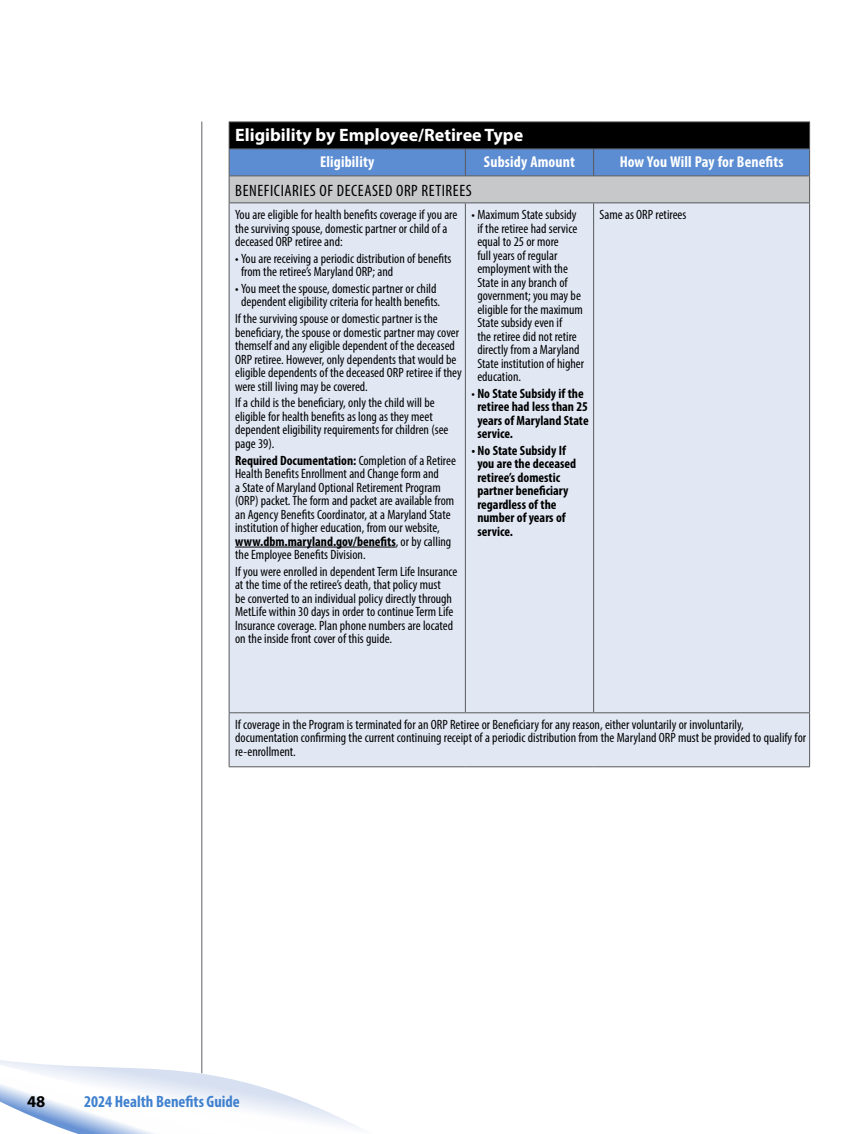
<style>
.page{position:relative;width:864px;height:1134px;background:#fff}
.page>*{position:absolute;margin:0;border:0;box-sizing:border-box;transform-origin:0 0}
.Table_Head__Black{font:700 18px "Myriad Pro";color:#fff}
.Tabletext_Dividers{font:condensed 16.5px "Myriad Pro";letter-spacing:.035em;color:#000}
.t1{font:700 condensed 16.5px "Myriad Pro";color:#4081cf}
.t2{font:700 16.5px "Myriad Pro";color:#000}
.Table_Column_Heads{font:700 condensed 15.75px "Myriad Pro";letter-spacing:.01em;color:#fff}
.Table_Text{font:condensed 13.5px/13.5px "Myriad Pro";color:#000}
.TableBullet_L1{font:condensed 13.5px/13.5px "Myriad Pro";color:#000}
.TableBullet_L1-2{font:700 condensed 13.5px/13.5px "Myriad Pro";color:#000}
.s1{font-weight:700}
.s2{font-weight:400}
</style>
<div class="page">
<svg style="left:0;top:1023px;width:361px;height:111px"></svg>
<hr style="left:201px;top:122px;width:1px;height:951px;background:#939598">
<div style="left:230px;top:203px;width:579px;height:563px;background:#e1e8f4"></div>
<svg style="left:229px;top:122px;width:581px;height:80px;background:#607087"></svg>
<hr style="left:229px;top:202px;width:236px;height:1px;background:#58595b">
<hr style="left:229px;top:203px;width:1px;height:509px;background:#58595b">
<hr style="left:465px;top:202px;width:129px;height:1px;background:#58595b">
<hr style="left:465px;top:203px;width:1px;height:509px;background:#58595b">
<hr style="left:594px;top:202px;width:216px;height:1px;background:#58595b">
<hr style="left:593px;top:203px;width:1px;height:509px;background:#58595b">
<hr style="left:809px;top:203px;width:1px;height:509px;background:#58595b">
<hr style="left:229px;top:712px;width:236px;height:1px;background:#58595b">
<hr style="left:229px;top:713px;width:1px;height:53px;background:#58595b">
<hr style="left:465px;top:712px;width:129px;height:1px;background:#58595b">
<hr style="left:594px;top:712px;width:216px;height:1px;background:#58595b">
<hr style="left:809px;top:713px;width:1px;height:53px;background:#58595b">
<hr style="left:229px;top:766px;width:236px;height:1px;background:#58595b">
<hr style="left:465px;top:766px;width:129px;height:1px;background:#58595b">
<hr style="left:594px;top:766px;width:216px;height:1px;background:#58595b">
<hr style="left:235px;top:547px;width:161px;height:1px;background:#000">
<p class="Table_Head__Black" style="left:235px;top:123px;width:290px">Eligibility by Employee/Retiree Type</p>
<p class="Table_Column_Heads" style="left:320px;top:152px;width:56px">Eligibility</p>
<p class="Table_Column_Heads" style="left:484px;top:152px;width:93px">Subsidy Amount</p>
<p class="Table_Column_Heads" style="left:620px;top:152px;width:165px">How You Will Pay for Benefits</p>
<p class="Tabletext_Dividers" style="left:235px;top:180px;width:238px">BENEFICIARIES OF DECEASED ORP RETIREES</p>
<p class="Table_Text" style="left:235px;top:208px;width:224px">You are eligible for health benefits coverage if you are the surviving spouse, domestic partner or child of a deceased ORP retiree and:</p>
<p class="TableBullet_L1" style="left:241px;top:251px;width:212px;text-indent:-6px">• You are receiving a periodic distribution of benefits from the retiree’s Maryland ORP; and</p>
<p class="TableBullet_L1" style="left:235px;top:282px;width:207px;text-align:center">• You meet the spouse, domestic partner or child dependent eligibility criteria for health benefits.</p>
<p class="Table_Text" style="left:235px;top:312px;width:228px">If the surviving spouse or domestic partner is the beneficiary, the spouse or domestic partner may cover themself and any eligible dependent of the deceased ORP retiree. However, only dependents that would be eligible dependents of the deceased ORP retiree if they were still living may be covered.</p>
<p class="Table_Text" style="left:235px;top:396px;width:215px">If a child is the beneficiary, only the child will be eligible for health benefits as long as they meet dependent eligibility requirements for children (see page 39).</p>
<p class="Table_Text" style="left:235px;top:453px;width:222px"><span class="s1">Required Documentation:</span> Completion of a Retiree Health Benefits Enrollment and Change form and<br>a State of Maryland Optional Retirement Program (ORP) packet. The form and packet are available from an Agency Benefits Coordinator, at a Maryland State institution of higher education, from our website, <span class="s1">www.dbm.maryland.gov/benefits</span>, or by calling the Employee Benefits Division.</p>
<p class="Table_Text" style="left:235px;top:565px;width:224px">If you were enrolled in dependent Term Life Insurance at the time of the retiree’s death, that policy must<br>be converted to an individual policy directly through MetLife within 30 days in order to continue Term Life Insurance coverage. Plan phone numbers are located on the inside front cover of this guide.</p>
<p class="TableBullet_L1" style="left:477px;top:208px;width:108px;text-indent:-6px">• Maximum State subsidy if the retiree had service equal to 25 or more<br>full years of regular employment with the<br>State in any branch of government; you may be eligible for the maximum<br>State subsidy even if<br>the retiree did not retire directly from a Maryland<br>State institution of higher education.</p>
<p class="TableBullet_L1-2" style="left:477px;top:386px;width:113px;text-indent:-6px"><span class="s2">•</span> No State Subsidy if the retiree had less than 25 years of Maryland State service.</p>
<p class="TableBullet_L1-2" style="left:477px;top:443px;width:100px;text-indent:-6px">• No State Subsidy If you are the deceased retiree’s domestic partner beneficiary regardless of the number of years of service.</p>
<p class="Table_Text" style="left:600px;top:208px;width:88px">Same as ORP retirees</p>
<p class="Table_Text" style="left:235px;top:718px;width:573px">If coverage in the Program is terminated for an ORP Retiree or Beneficiary for any reason, either voluntarily or involuntarily, documentation confirming the current continuing receipt of a periodic distribution from the Maryland ORP must be provided to qualify for re-enrollment.</p>
<p class="t2" style="left:27px;top:1090px;width:20px">48</p>
<p class="t1" style="left:84px;top:1091px;width:157px">2024 Health Benefits Guide</p>
</div>
